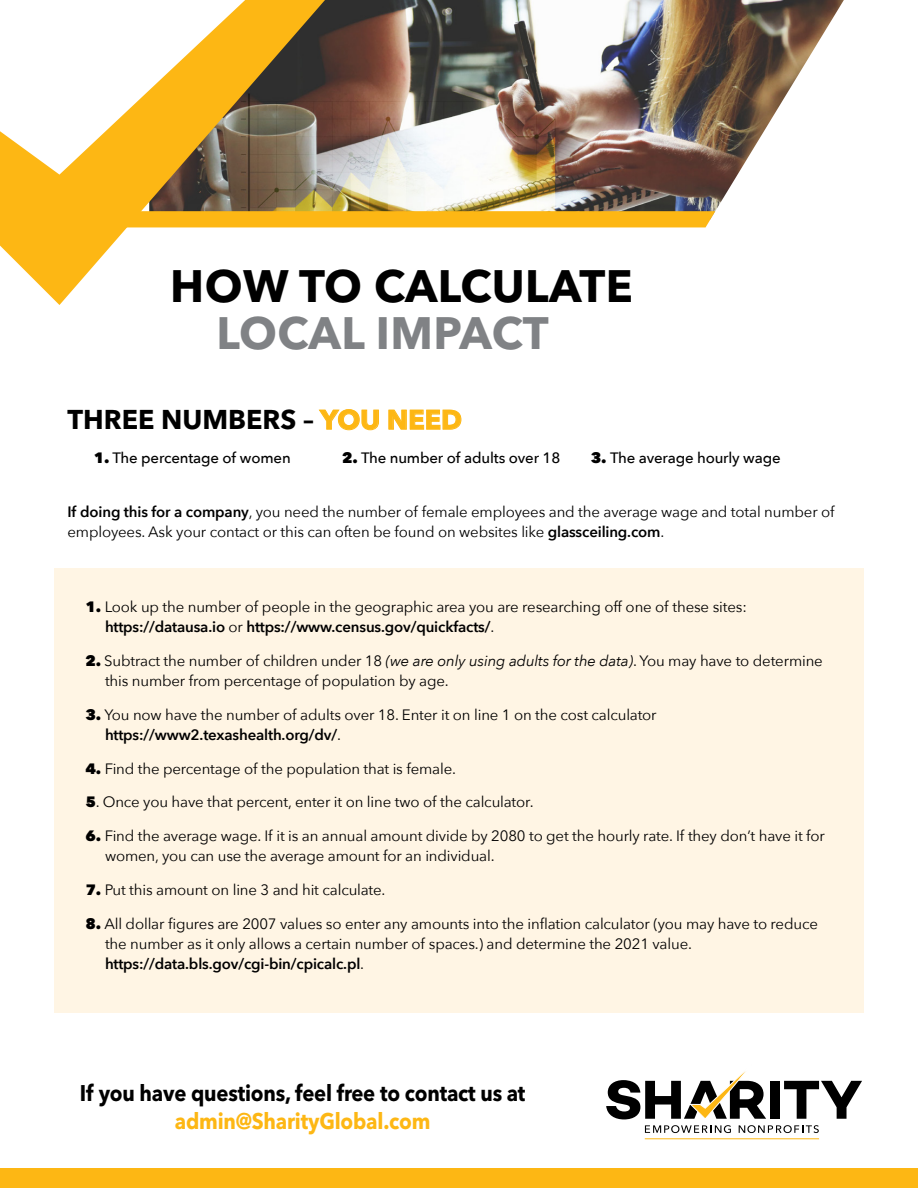
<style>
.page{position:relative;width:918px;height:1188px;background:#fff}
.page>*{position:absolute;margin:0;border:0;box-sizing:border-box;transform-origin:0 0}
.t1{font:700 45px "Avenir Next LT Pro";letter-spacing:.01em;color:#000}
.t2{font:700 45px "Avenir Next LT Pro";letter-spacing:.005em;color:#808285}
.t3{font:700 27px "Avenir Next LT Pro";color:#000}
.t4{font:700 22.5px "Avenir Next LT Pro";letter-spacing:-.01em;color:#000;scale:.9 1}
.t5{font:700 22.5px "Avenir Next LT Pro";letter-spacing:-.01em;color:#fdb714;scale:.9 1}
.t6{font:15px/20.2px "Avenir Next";letter-spacing:-.01em;color:#000}
.t7{font:500 15px "Avenir Next";letter-spacing:-.01em;color:#000}
.s1{color:#fdb714}
.s2{font-weight:800}
.s3{font-weight:600}
.s4{font-style:italic}
</style>
<div class="page">
<div style="left:54px;top:568px;width:810px;height:445px;background:#fff5e4"></div>
<img style="left:325px;top:0;width:519px;height:212px">
<svg style="left:0;top:0;width:325px;height:305px"></svg>
<div style="left:102px;top:211px;width:613px;height:16px;background:#fdb714"></div>
<div style="left:0;top:1169px;width:918px;height:19px;background:#fdb714"></div>
<div style="left:770px;top:1081px;width:10px;height:38px;background:#000"></div>
<svg style="left:784px;top:1081px;width:78px;height:38px"></svg>
<svg style="left:606px;top:1071px;width:160px;height:48px"></svg>
<svg style="left:645px;top:1125px;width:86px;height:8px"></svg>
<svg style="left:739px;top:1125px;width:80px;height:8px"></svg>
<hr style="left:645px;top:1138px;width:174px;height:1px;background:#fdb714">
<h1 class="t1" style="left:170px;top:259px;width:464px">HOW TO CALCULATE</h1>
<h1 class="t2" style="left:217px;top:306px;width:334px">LOCAL IMPACT</h1>
<h2 class="t3" style="left:68px;top:403px;width:396px">THREE NUMBERS – <span class="s1">YOU NEED</span></h2>
<p class="t7" style="left:94px;top:445px;width:198px"><span class="s2">1.</span> The percentage of women</p>
<p class="t7" style="left:342px;top:445px;width:220px"><span class="s2">2.</span> The number of adults over 18</p>
<p class="t7" style="left:591px;top:445px;width:191px"><span class="s2">3.</span> The average hourly wage</p>
<p class="t6" style="left:68px;top:501px;width:769px"><span class="s3">If doing this for a company</span>, you need the number of female employees and the average wage and total number of employees. Ask your contact or this can often be found on websites like <span class="s3">glassceiling.com</span>.</p>
<p class="t6" style="left:105px;top:596px;width:643px;text-indent:-19px"><span class="s2">1.</span> Look up the number of people in the geographic area you are researching off one of these sites: <span class="s3">https://datausa.io</span> or <span class="s3">https://www.census.gov/quickfacts/</span>.</p>
<p class="t6" style="left:105px;top:650px;width:719px;text-indent:-19px"><span class="s2">2.</span> Subtract the number of children under 18 <span class="s4">(we are only using adults for the data)</span>. You may have to determine this number from percentage of population by age.</p>
<p class="t6" style="left:105px;top:704px;width:553px;text-indent:-19px"><span class="s2">3.</span> You now have the number of adults over 18. Enter it on line 1 on the cost calculator <span class="s3">https://www2.texashealth.org/dv/</span>.</p>
<p class="t6" style="left:86px;top:758px;width:372px"><span class="s2">4.</span> Find the percentage of the population that is female.</p>
<p class="t6" style="left:86px;top:791px;width:450px"><span class="s2">5</span>. Once you have that percent, enter it on line two of the calculator.</p>
<p class="t6" style="left:105px;top:825px;width:721px;text-indent:-19px"><span class="s2">6.</span> Find the average wage. If it is an annual amount divide by 2080 to get the hourly rate. If they don’t have it for women, you can use the average amount for an individual.</p>
<p class="t6" style="left:86px;top:879px;width:302px"><span class="s2">7.</span> Put this amount on line 3 and hit calculate.</p>
<p class="t6" style="left:105px;top:913px;width:714px;text-indent:-19px"><span class="s2">8.</span> All dollar figures are 2007 values so enter any amounts into the inflation calculator (you may have to reduce the number as it only allows a certain number of spaces.) and determine the 2021 value. <span class="s3">https://data.bls.gov/cgi-bin/cpicalc.pl</span>.</p>
<h3 class="t4" style="left:80px;top:1079px;width:497px">If you have questions, feel free to contact us at</h3>
<h3 class="t5" style="left:175px;top:1108px;width:286px">admin@SharityGlobal.com</h3>
</div>
